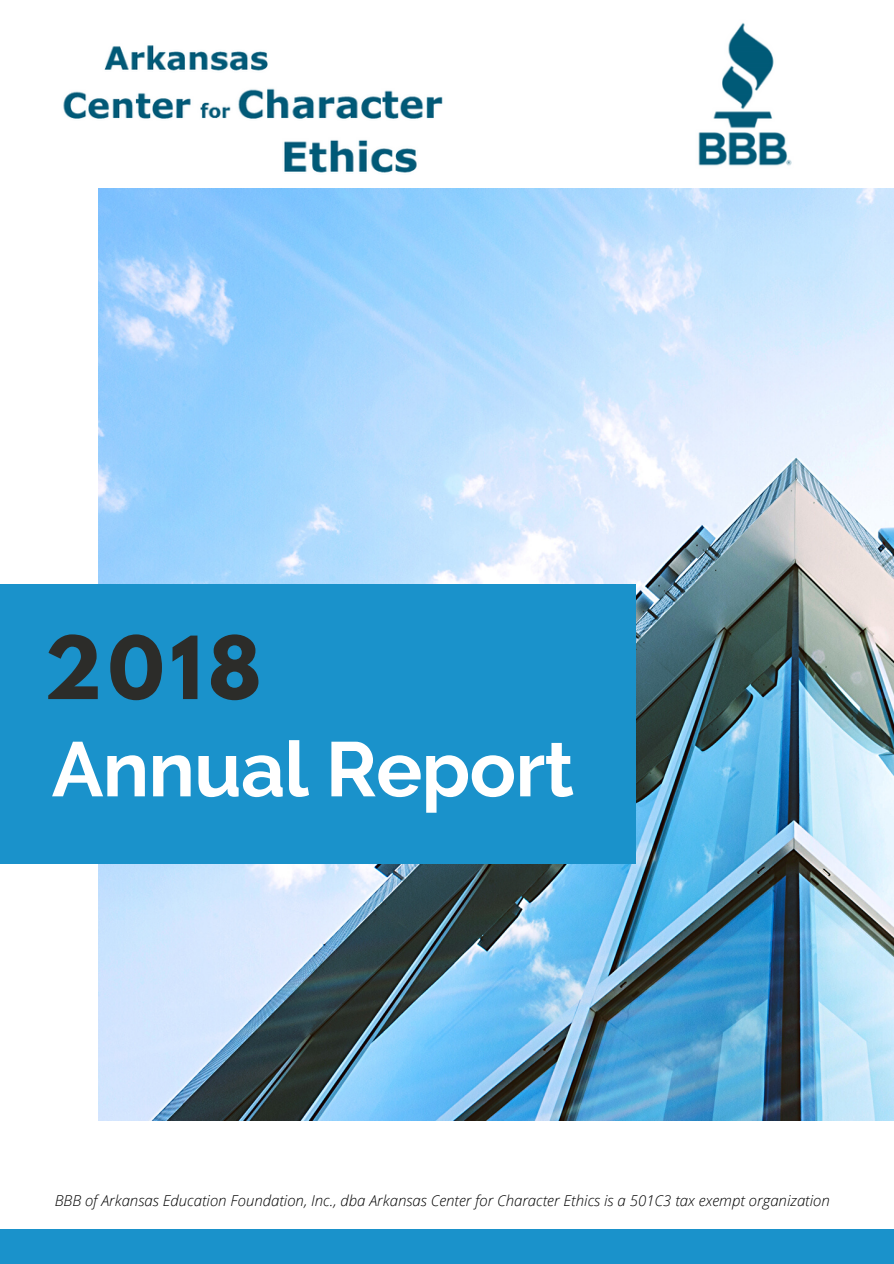
<style>
.page{position:relative;width:894px;height:1264px;background:#fff}
.page>*{position:absolute;margin:0;border:0;box-sizing:border-box;transform-origin:0 0}
.t1{font:700 76.95px "Raleway";letter-spacing:-.01em;color:#fff}
.t2{font:700 76.95px "League Spartan";color:#2c2c29}
.t3{font:italic 300 15px "Open Sans";color:#000}
</style>
<div class="page">
<img style="left:99px;top:189px;width:794px;height:931px">
<div style="left:0;top:584px;width:635px;height:279px;background:#1a92cb"></div>
<div style="left:0;top:1228px;width:893px;height:35px;background:#1a92cb"></div>
<img style="left:63px;top:23px;width:729px;height:150px">
<h1 class="t2" style="left:44px;top:629px;width:218px">2018</h1>
<h1 class="t1" style="left:52px;top:724px;width:523px">Annual Report</h1>
<p class="t3" style="left:55px;top:1189px;width:776px">BBB of Arkansas Education Foundation, Inc., dba Arkansas Center for Character Ethics is a 501C3 tax exempt organization</p>
</div>
